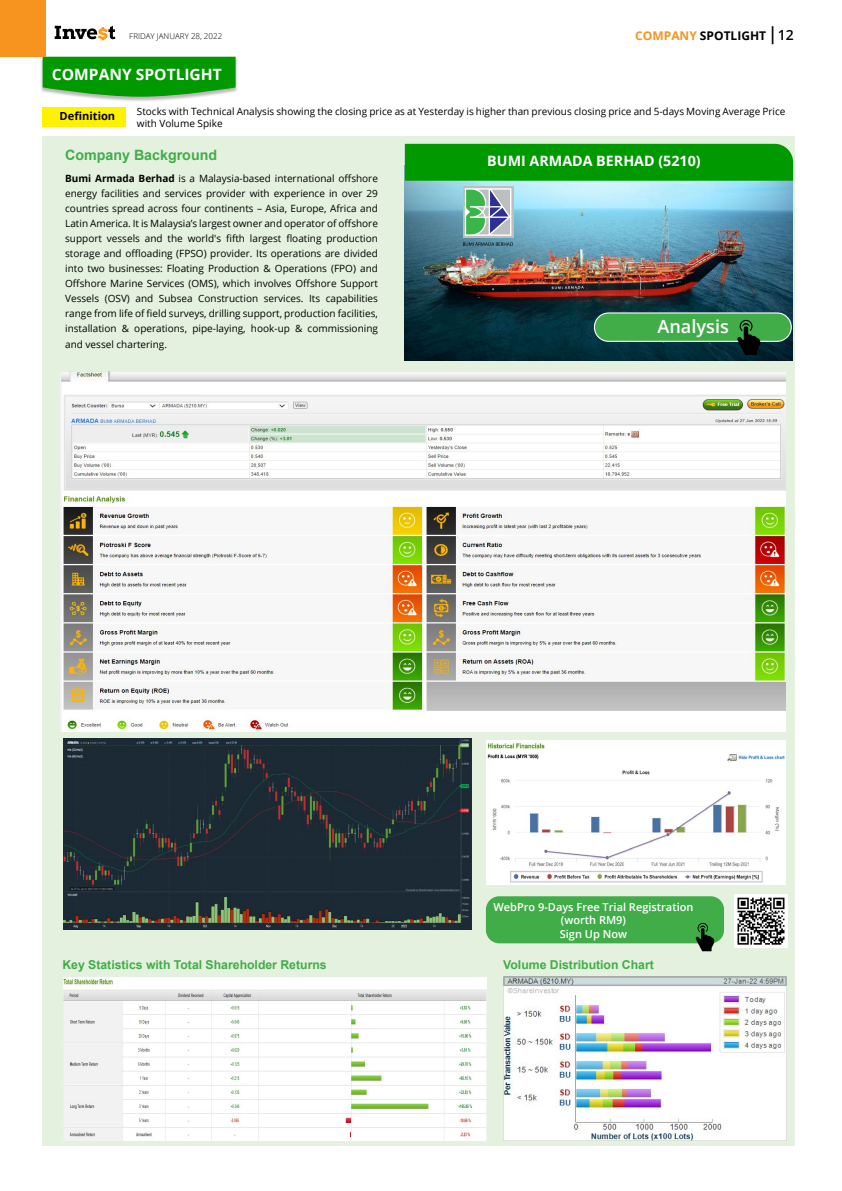
<style>
.page{position:relative;width:842px;height:1191px;background:#fff}
.page>*{position:absolute;margin:0;border:0;box-sizing:border-box;transform-origin:0 0}
.t1{font:600 18.2px "Open Sans";color:#fff}
.t2{font:700 15.6px "Open Sans";color:#fff}
.t3{font:700 14.3px "Open Sans";color:#fff}
.t4{font:700 14.2px "Arial";color:#41ad49}
.t5{font:600 14px "Open Sans";color:#000}
.t6{font:700 12.2px "Arial";color:#41ad49}
.t7{font:700 12px "Open Sans";color:#000}
.t8{font:700 11.1px "Open Sans";color:#000}
.t9{font:600 11px/13.2px "Open Sans";color:#fff;text-align:center}
.t10{font:10px/15px "Open Sans";color:#000;text-align:justify}
.t11{font:300 8px "Open Sans";color:#000}
.s1{font-size:18px}
.s2{color:#f7941f}
.s3{font-weight:700}
</style>
<div class="page">
<div style="left:43px;top:136px;width:752px;height:1009px;background:#e4f1de"></div>
<img style="left:405px;top:181px;width:388px;height:179px">
<div style="left:405px;top:144px;width:388px;height:37px;background:#090"></div>
<div style="left:594px;top:313px;width:197px;height:28px;background:#41ad49;border-radius:14px"></div>
<div style="left:594px;top:312px;width:198px;height:30px;border:1px solid #fff;border-radius:14px"></div>
<svg style="left:737px;top:320px;width:23px;height:35px"></svg>
<div style="left:42px;top:107px;width:84px;height:19px;background:#fff200"></div>
<div style="left:40px;top:57px;width:198px;height:45px;background:#000;opacity:.28"></div>
<svg style="left:43px;top:57px;width:193px;height:40px;background:#149e14"></svg>
<div style="left:486px;top:896px;width:238px;height:47px;background:#41ad49;border-radius:13px"></div>
<svg style="left:695px;top:923px;width:19px;height:28px"></svg>
<img style="left:734px;top:894px;width:53px;height:53px">
<img style="left:503px;top:976px;width:283px;height:164px">
<img style="left:64px;top:738px;width:407px;height:191px">
<img style="left:63px;top:977px;width:423px;height:163px">
<img style="left:61px;top:371px;width:724px;height:360px">
<svg style="left:463px;top:242px;width:50px;height:4px"></svg>
<svg style="left:463px;top:186px;width:50px;height:52px"></svg>
<svg style="left:465px;top:188px;width:46px;height:48px;background:#90b6a6"></svg>
<img style="left:486px;top:740px;width:299px;height:144px">
<div style="left:0;top:0;width:45px;height:57px;background:#f7941f"></div>
<svg style="left:55px;top:26px;width:60px;height:14px"></svg>
<p class="t11" style="left:129px;top:31px;width:94px">FRIDAY JANUARY 28, 2022</p>
<h3 class="t5" style="left:768px;top:25px;width:27px"><span class="s1">|</span>12</h3>
<p class="t7" style="left:635px;top:27px;width:132px"><span class="s2">COMPANY</span> SPOTLIGHT</p>
<h2 class="t2" style="left:52px;top:63px;width:171px">COMPANY SPOTLIGHT</h2>
<p class="t8" style="left:60px;top:108px;width:57px">Definition</p>
<p class="t10" style="left:137px;top:105px;width:650px;line-height:12px">Stocks with Technical Analysis showing the closing price as at Yesterday is higher than previous closing price and 5-days Moving Average Price with Volume Spike</p>
<h3 class="t4" style="left:65px;top:146px;width:153px">Company Background</h3>
<p class="t10" style="left:65px;top:171px;width:314px"><span class="s3">Bumi Armada Berhad</span> is a Malaysia-based international offshore energy facilities and services provider with experience in over 29 countries spread across four continents – Asia, Europe, Africa and Latin America. It is Malaysia’s largest owner and operator of offshore support vessels and the world's fifth largest floating production storage and offloading (FPSO) provider. Its operations are divided into two businesses: Floating Production &amp; Operations (FPO) and Offshore Marine Services (OMS), which involves Offshore Support Vessels (OSV) and Subsea Construction services. Its capabilities range from life of field surveys, drilling support, production facilities, installation &amp; operations, pipe-laying, hook-up &amp; commissioning</p>
<p class="t10" style="left:65px;top:337px;width:103px">and vessel chartering.</p>
<h3 class="t3" style="left:487px;top:151px;width:215px">BUMI ARMADA BERHAD (5210)</h3>
<h1 class="t1" style="left:657px;top:314px;width:73px">Analysis</h1>
<p class="t9" style="left:493px;top:900px;width:201px">WebPro 9-Days Free Trial Registration (worth RM9)<br>Sign Up Now</p>
<p class="t6" style="left:62px;top:957px;width:266px">Key Statistics with Total Shareholder Returns</p>
<p class="t6" style="left:503px;top:957px;width:152px">Volume Distribution Chart</p>
</div>
